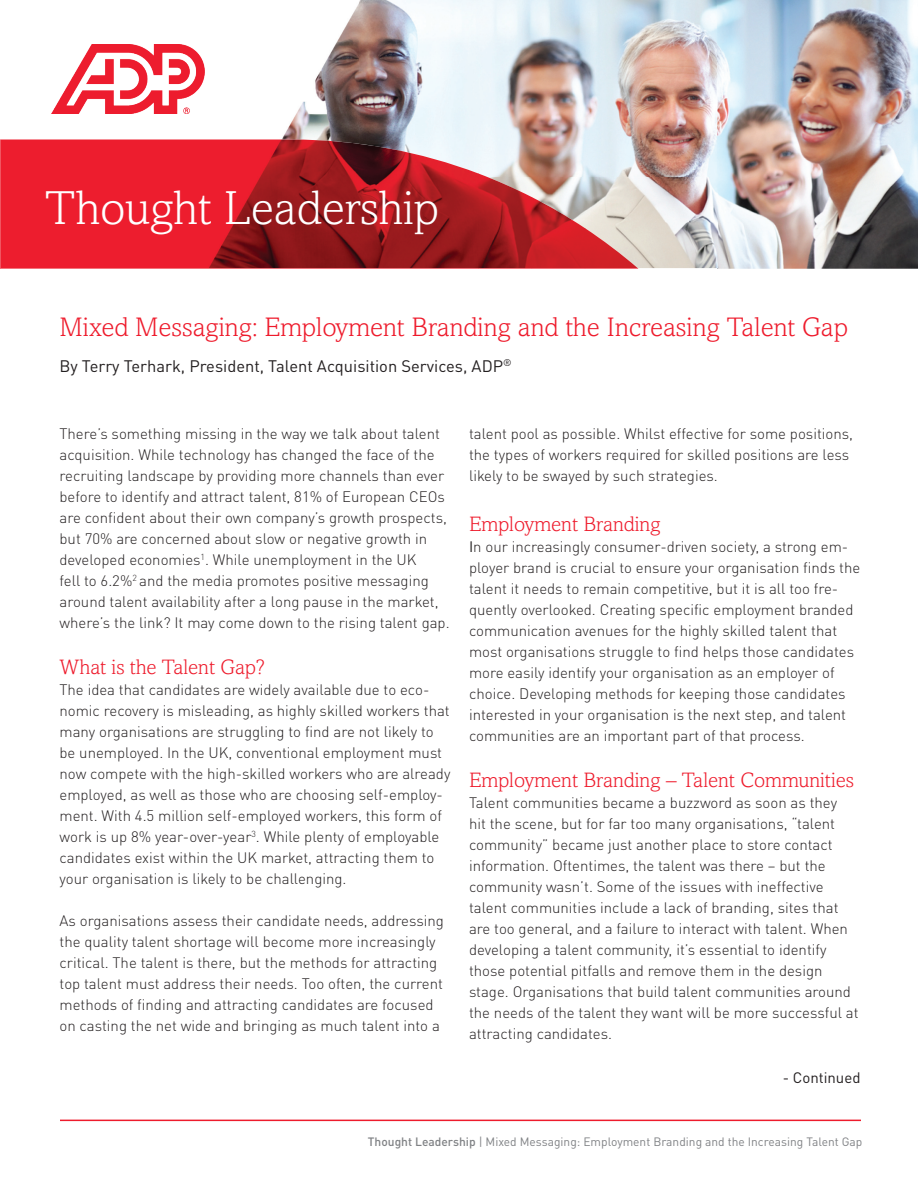
<style>
.page{position:relative;width:918px;height:1188px;background:#fff}
.page>*{position:absolute;margin:0;border:0;box-sizing:border-box;transform-origin:0 0}
.t1{font:300 48px "Amasis MT Std";color:#fff}
.t2{font:300 27px "Amasis MT Std";color:#ee1b2c}
.t3{font:300 21px "Amasis MT Std";color:#ee1b2c}
.t4{font:16.5px "DINOT";color:#231f20}
.t5{font:300 15px/21px "DINOT";color:#231f20}
.t6{font:15px "DINOT";color:#231f20}
.t7{font:12px "DINOT";color:#808285}
.s1{font-weight:400}
.s2{font-weight:500}
</style>
<div class="page">
<img style="left:1px;top:3px;width:358px;height:137px">
<img style="left:359px;top:0;width:359px;height:177px">
<img style="left:718px;top:0;width:200px;height:268px">
<img style="left:638px;top:177px;width:80px;height:46px">
<img style="left:638px;top:223px;width:80px;height:45px">
<svg style="left:479px;top:140px;width:159px;height:88px;background:#d5ccc7"></svg>
<img style="left:1px;top:140px;width:478px;height:128px">
<img style="left:478px;top:174px;width:54px;height:94px">
<img style="left:532px;top:197px;width:53px;height:71px">
<img style="left:585px;top:228px;width:53px;height:40px">
<hr style="left:60px;top:1120px;width:801px;height:1px;background:#ee1b2c">
<div style="left:45px;top:7px;width:182px;height:125px;background:#fff"></div>
<img style="left:52px;top:45px;width:153px;height:68px">
<h1 class="t1" style="left:45px;top:181px;width:396px">Thought Leadership</h1>
<h2 class="t2" style="left:60px;top:311px;width:790px">Mixed Messaging: Employment Branding and the Increasing Talent Gap</h2>
<p class="t4" style="left:60px;top:355px;width:454px">By Terry Terhark, President, Talent Acquisition Services, ADP<sup>®</sup></p>
<p class="t5" style="left:60px;top:423px;width:392px">There’s something missing in the way we talk about talent acquisition. While technology has changed the face of the recruiting landscape by providing more channels than ever before to identify and attract talent, 81% of European CEOs are confident about their own company’s growth prospects, but 70% are concerned about slow or negative growth in developed economies<sup>1</sup>. While unemployment in the UK<br>fell to 6.2%<sup>2</sup> and the media promotes positive messaging around talent availability after a long pause in the market, where’s the link? It may come down to the rising talent gap.</p>
<h3 class="t3" style="left:60px;top:655px;width:207px">What is the Talent Gap?</h3>
<p class="t5" style="left:60px;top:679px;width:392px">The idea that candidates are widely available due to eco&shy;nomic recovery is misleading, as highly skilled workers that many organisations are struggling to find are not likely to be unemployed. In the UK, conventional employment must now compete with the high-skilled workers who are already employed, as well as those who are choosing self-employ&shy;ment. With 4.5 million self-employed workers, this form of work is up 8% year-over-year<sup>3</sup>. While plenty of employable candidates exist within the UK market, attracting them to your organisation is likely to be challenging.</p>
<p class="t5" style="left:60px;top:910px;width:386px">As organisations assess their candidate needs, addressing the quality talent shortage will become more increasingly critical. The talent is there, but the methods for attracting top talent must address their needs. Too often, the current methods of finding and attracting candidates are focused on casting the net wide and bringing as much talent into a</p>
<p class="t5" style="left:469px;top:423px;width:386px">talent pool as possible. Whilst effective for some positions, the types of workers required for skilled positions are less likely to be swayed by such strategies.</p>
<h3 class="t3" style="left:469px;top:512px;width:193px">Employment Branding</h3>
<p class="t5" style="left:469px;top:536px;width:393px"><span class="s1">I</span>n our increasingly consumer-driven society, a strong em&shy;ployer brand is crucial to ensure your organisation finds the talent it needs to remain competitive, but it is all too fre&shy;quently overlooked. Creating specific employment branded communication avenues for the highly skilled talent that most organisations struggle to find helps those candidates more easily identify your organisation as an employer of choice. Developing methods for keeping those candidates interested in your organisation is the next step, and talent communities are an important part of that process.</p>
<h3 class="t3" style="left:469px;top:768px;width:387px">Employment Branding – Talent Communities</h3>
<p class="t5" style="left:469px;top:792px;width:391px">Talent communities became a buzzword as soon as they<br>hit the scene, but for far too many organisations, “talent community” became just another place to store contact information. Oftentimes, the talent was there – but the community wasn’t. Some of the issues with ineffective talent communities include a lack of branding, sites that are too general, and a failure to interact with talent. When developing a talent community, it’s essential to identify those potential pitfalls and remove them in the design stage. Organisations that build talent communities around the needs of the talent they want will be more successful at attracting candidates.</p>
<p class="t6" style="left:783px;top:1068px;width:79px">- Continued</p>
<p class="t7" style="left:368px;top:1135px;width:496px"><span class="s2">Thought Leadership</span> | Mixed Messaging: Employment Branding and the Increasing Talent Gap</p>
</div>
